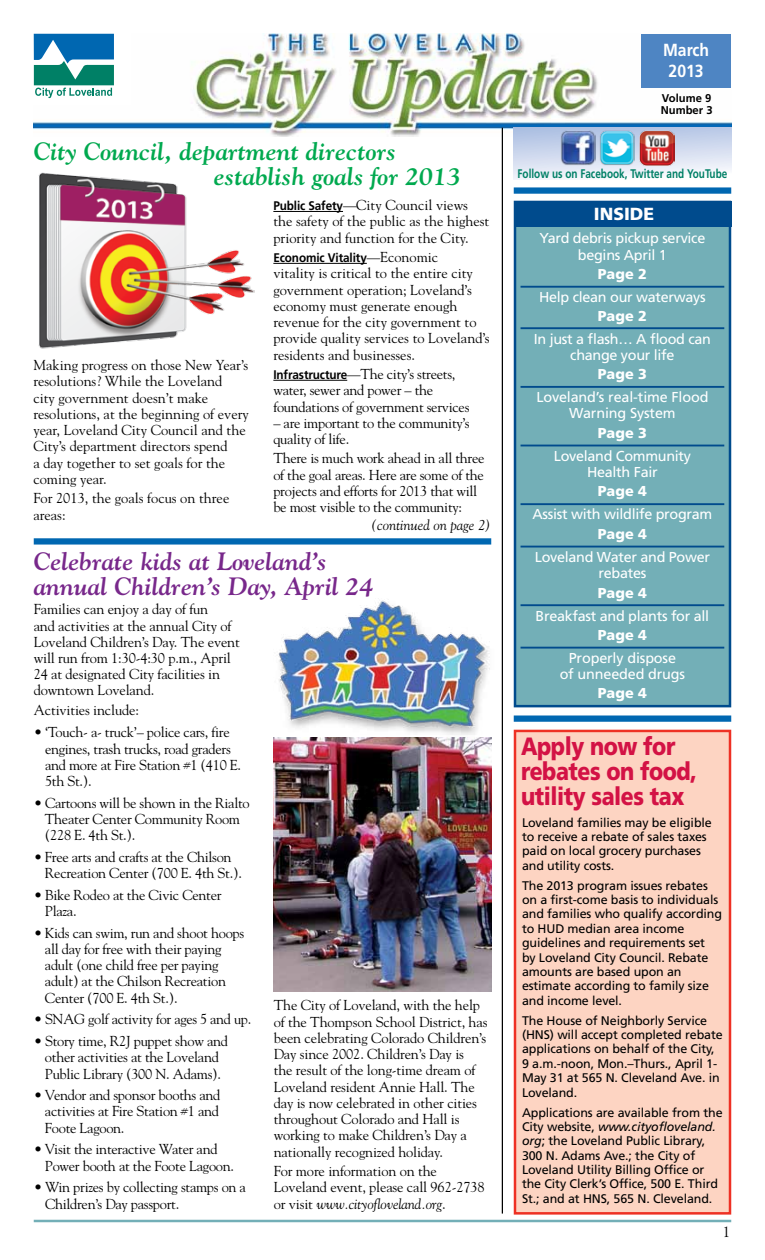
<style>
.page{position:relative;width:765px;height:1260px;background:#fff}
.page>*{position:absolute;margin:0;border:0;box-sizing:border-box;transform-origin:0 0}
.t1{font:italic 700 25px/25px "Goudy";color:#78288b}
.t2{font:italic 700 25px/25px "Goudy";color:#00a94f}
.t3{font:900 25px/25px "Frutiger";letter-spacing:-.02em;color:#d31245;scale:.85 1}
.t4{font:700 17.5px/21.2px "Frutiger";color:#fff;text-align:center;scale:.9 1}
.t5{font:900 17.5px "Frutiger";color:#fff}
.t6{font:15px "Goudy";color:#000}
.t7{font:14.38px/16.2px "Goudy";letter-spacing:-.01em;color:#000}
.t8{font:14.38px/16.2px "Frutiger";letter-spacing:-.02em;color:#fff;text-align:center}
.t9{font:14.38px/16.2px "Goudy";letter-spacing:-.01em;color:#000;scale:.94 1}
.t10{font:900 14.38px "Frutiger";color:#fff}
.t11{font:italic 14.38px "Goudy";color:#000}
.t12{font:12.5px/14.4px "Frutiger";letter-spacing:-.01em;color:#000}
.t13{font:700 12.5px "Frutiger";color:#008066;scale:.8 1}
.t14{font:700 12.5px "Frutiger";letter-spacing:-.01em;color:#000;scale:.94 1}
.t15{font:700 11.25px/12.5px "Frutiger";color:#000}
.s1{font-family:"Frutiger";font-weight:700;font-size:12.5px}
.s2{font-family:"Goudy";font-weight:400;font-size:14.38px}
.s3{font-style:italic}
</style>
<div class="page">
<img style="left:34px;top:34px;width:697px;height:103px">
<div style="left:641px;top:34px;width:90px;height:54px;background:#4e85c3"></div>
<div style="left:30px;top:30px;width:101px;height:75px;background:#fff"></div>
<svg style="left:34px;top:34px;width:80px;height:64px"></svg>
<div style="left:514px;top:187px;width:217px;height:7px;background:#0067b1"></div>
<hr style="left:34px;top:1220px;width:697px;height:2px;background:#73afb7">
<hr style="left:502px;top:128px;width:1px;height:1086px;background:#000">
<div style="left:514px;top:128px;width:217px;height:52px;background:linear-gradient(to bottom,#afbedf,#f8f8fc)"></div>
<img style="left:560px;top:131px;width:35px;height:34px">
<img style="left:600px;top:131px;width:34px;height:34px">
<img style="left:639px;top:131px;width:35px;height:34px">
<div style="left:514px;top:730px;width:217px;height:485px;background:#fdd4c2;border:2px solid #ee3124"></div>
<div style="left:514px;top:201px;width:217px;height:506px;background:#73afb7;border:2px solid #004b8d"></div>
<div style="left:515px;top:201px;width:216px;height:26px;background:#004b8d"></div>
<hr style="left:521px;top:286px;width:203px;height:2px;background:#004b8d">
<hr style="left:521px;top:327px;width:203px;height:2px;background:#004b8d">
<hr style="left:521px;top:386px;width:203px;height:2px;background:#004b8d">
<hr style="left:521px;top:445px;width:203px;height:1px;background:#004b8d">
<hr style="left:521px;top:503px;width:203px;height:2px;background:#004b8d">
<hr style="left:521px;top:546px;width:203px;height:2px;background:#004b8d">
<hr style="left:521px;top:604px;width:203px;height:2px;background:#004b8d">
<hr style="left:521px;top:647px;width:203px;height:2px;background:#004b8d">
<div style="left:514px;top:715px;width:217px;height:7px;background:#0067b1"></div>
<div style="left:34px;top:538px;width:457px;height:7px;background:#0067b1"></div>
<hr style="left:273px;top:211px;width:70px;height:1px;background:#000">
<hr style="left:273px;top:263px;width:94px;height:1px;background:#000">
<hr style="left:273px;top:380px;width:74px;height:1px;background:#000">
<img style="left:38px;top:172px;width:216px;height:177px">
<img style="left:274px;top:742px;width:217px;height:249px">
<img style="left:274px;top:600px;width:218px;height:142px">
<h1 class="t2" style="left:214px;top:139px;width:249px;text-indent:-180px">City Council, department directors establish goals for 2013</h1>
<p class="t7" style="left:33px;top:357px;width:217px">Making progress on those New Year’s resolutions? While the Loveland<br>city government doesn’t make resolutions, at the beginning of every year, Loveland City Council and the<br>City’s department directors spend<br>a day together to set goals for the coming year.</p>
<p class="t7" style="left:33px;top:490px;width:198px">For 2013, the goals focus on three areas:</p>
<p class="t9" style="left:273px;top:197px;width:231px"><span class="s1">Public Safety</span>—City Council views the safety of the public as the highest priority and function for the City.</p>
<p class="t14" style="left:273px;top:250px;width:177px">Economic Vitality<span class="s2">—Economic</span></p>
<p class="t7" style="left:273px;top:265px;width:218px">vitality is critical to the entire city government operation; Loveland’s economy must generate enough revenue for the city government to provide quality services to Loveland’s residents and businesses.</p>
<p class="t9" style="left:273px;top:365px;width:210px"><span class="s1">Infrastructure</span>—The city’s streets, water, sewer and power – the foundations of government services</p>
<p class="t7" style="left:273px;top:414px;width:198px">– are important to the community’s quality of life.</p>
<p class="t7" style="left:273px;top:450px;width:213px">There is much work ahead in all three of the goal areas. Here are some of the projects and efforts for 2013 that will be most visible to the community:</p>
<p class="t11" style="left:372px;top:516px;width:121px">(continued on page 2)</p>
<h1 class="t1" style="left:34px;top:548px;width:341px">Celebrate kids at Loveland’s annual Children’s Day, April 24</h1>
<p class="t7" style="left:34px;top:601px;width:208px">Families can enjoy a day of fun<br>and activities at the annual City of<br>Loveland Children’s Day. The event will run from 1:30-4:30 p.m., April<br>24 at designated City facilities in downtown Loveland.</p>
<p class="t7" style="left:34px;top:701px;width:107px">Activities include:</p>
<p class="t7" style="left:45px;top:724px;width:198px;text-indent:-11px">• ‘Touch- a- truck’– police cars, fire engines, trash trucks, road graders and more at Fire Station #1 (410 E.<br>5th St.).</p>
<p class="t7" style="left:45px;top:794px;width:206px;text-indent:-11px">• Cartoons will be shown in the Rialto<br>Theater Center Community Room (228 E. 4th St.).</p>
<p class="t7" style="left:45px;top:848px;width:199px;text-indent:-11px">• Free arts and crafts at the Chilson<br>Recreation Center (700 E. 4th St.).</p>
<p class="t7" style="left:45px;top:886px;width:178px;text-indent:-11px">• Bike Rodeo at the Civic Center<br>Plaza.</p>
<p class="t7" style="left:45px;top:924px;width:201px;text-indent:-11px">• Kids can swim, run and shoot hoops all day for free with their paying adult (one child free per paying adult) at the Chilson Recreation<br>Center (700 E. 4th St.).</p>
<p class="t7" style="left:34px;top:1011px;width:219px">• SNAG golf activity for ages 5 and up.</p>
<p class="t7" style="left:34px;top:1033px;width:196px;text-align:center">• Story time, R2J puppet show and other activities at the Loveland<br>Public Library (300 N. Adams).</p>
<p class="t7" style="left:45px;top:1087px;width:177px;text-align:justify;text-indent:-11px">• Vendor and sponsor booths and activities at Fire Station #1 and Foote Lagoon.</p>
<p class="t7" style="left:45px;top:1141px;width:191px;text-indent:-11px">• Visit the interactive Water and<br>Power booth at the Foote Lagoon.</p>
<p class="t7" style="left:45px;top:1179px;width:202px;text-indent:-11px">• Win prizes by collecting stamps on a<br>Children’s Day passport.</p>
<p class="t7" style="left:274px;top:997px;width:215px">The City of Loveland, with the help of the Thompson School District, has been celebrating Colorado Children’s Day since 2002. Children’s Day is<br>the result of the long-time dream of Loveland resident Annie Hall. The day is now celebrated in other cities throughout Colorado and Hall is working to make Children’s Day a nationally recognized holiday.</p>
<p class="t7" style="left:274px;top:1163px;width:212px">For more information on the<br>Loveland event, please call 962-2738 or visit <span class="s3">www.cityofloveland.org</span>.</p>
<p class="t4" style="left:663px;top:39px;width:53px">March<br>2013</p>
<p class="t15" style="left:661px;top:91px;width:53px">Volume 9<br>Number 3</p>
<p class="t13" style="left:518px;top:167px;width:264px">Follow us on Facebook, Twitter and YouTube</p>
<p class="t5" style="left:594px;top:204px;width:62px">INSIDE</p>
<p class="t8" style="left:539px;top:230px;width:167px">Yard debris pickup service begins April 1</p>
<p class="t10" style="left:598px;top:265px;width:51px">Page 2</p>
<p class="t8" style="left:539px;top:289px;width:168px">Help clean our waterways</p>
<p class="t10" style="left:598px;top:307px;width:51px">Page 2</p>
<p class="t8" style="left:534px;top:330px;width:179px">In just a flash… A flood can change your life</p>
<p class="t10" style="left:598px;top:365px;width:51px">Page 3</p>
<p class="t8" style="left:536px;top:389px;width:174px">Loveland’s real-time Flood<br>Warning System</p>
<p class="t10" style="left:598px;top:424px;width:51px">Page 3</p>
<p class="t8" style="left:554px;top:448px;width:139px">Loveland Community<br>Health Fair</p>
<p class="t10" style="left:598px;top:483px;width:51px">Page 4</p>
<p class="t8" style="left:532px;top:506px;width:181px">Assist with wildlife program</p>
<p class="t10" style="left:598px;top:525px;width:51px">Page 4</p>
<p class="t8" style="left:535px;top:549px;width:177px">Loveland Water and Power rebates</p>
<p class="t10" style="left:598px;top:584px;width:51px">Page 4</p>
<p class="t8" style="left:536px;top:607px;width:175px">Breakfast and plants for all</p>
<p class="t10" style="left:598px;top:626px;width:51px">Page 4</p>
<p class="t8" style="left:560px;top:650px;width:127px">Properly dispose<br>of unneeded drugs</p>
<p class="t10" style="left:598px;top:684px;width:51px">Page 4</p>
<h1 class="t3" style="left:521px;top:733px;width:208px">Apply now for rebates on food, utility sales tax</h1>
<p class="t12" style="left:522px;top:815px;width:191px">Loveland families may be eligible to receive a rebate of sales taxes paid on local grocery purchases and utility costs.</p>
<p class="t12" style="left:522px;top:878px;width:202px">The 2013 program issues rebates on a first-come basis to individuals and families who qualify according to HUD median area income guidelines and requirements set<br>by Loveland City Council. Rebate amounts are based upon an estimate according to family size and income level.</p>
<p class="t12" style="left:522px;top:1013px;width:202px">The House of Neighborly Service (HNS) will accept completed rebate applications on behalf of the City,<br>9 a.m.-noon, Mon.–Thurs., April 1-<br>May 31 at 565 N. Cleveland Ave. in<br>Loveland.</p>
<p class="t12" style="left:522px;top:1105px;width:202px">Applications are available from the City website, <span class="s3">www.cityofloveland. org</span>; the Loveland Public Library, 300 N. Adams Ave.; the City of Loveland Utility Billing Office or the City Clerk’s Office, 500 E. Third St.; and at HNS, 565 N. Cleveland.</p>
<p class="t6" style="left:723px;top:1222px;width:9px">1</p>
</div>
